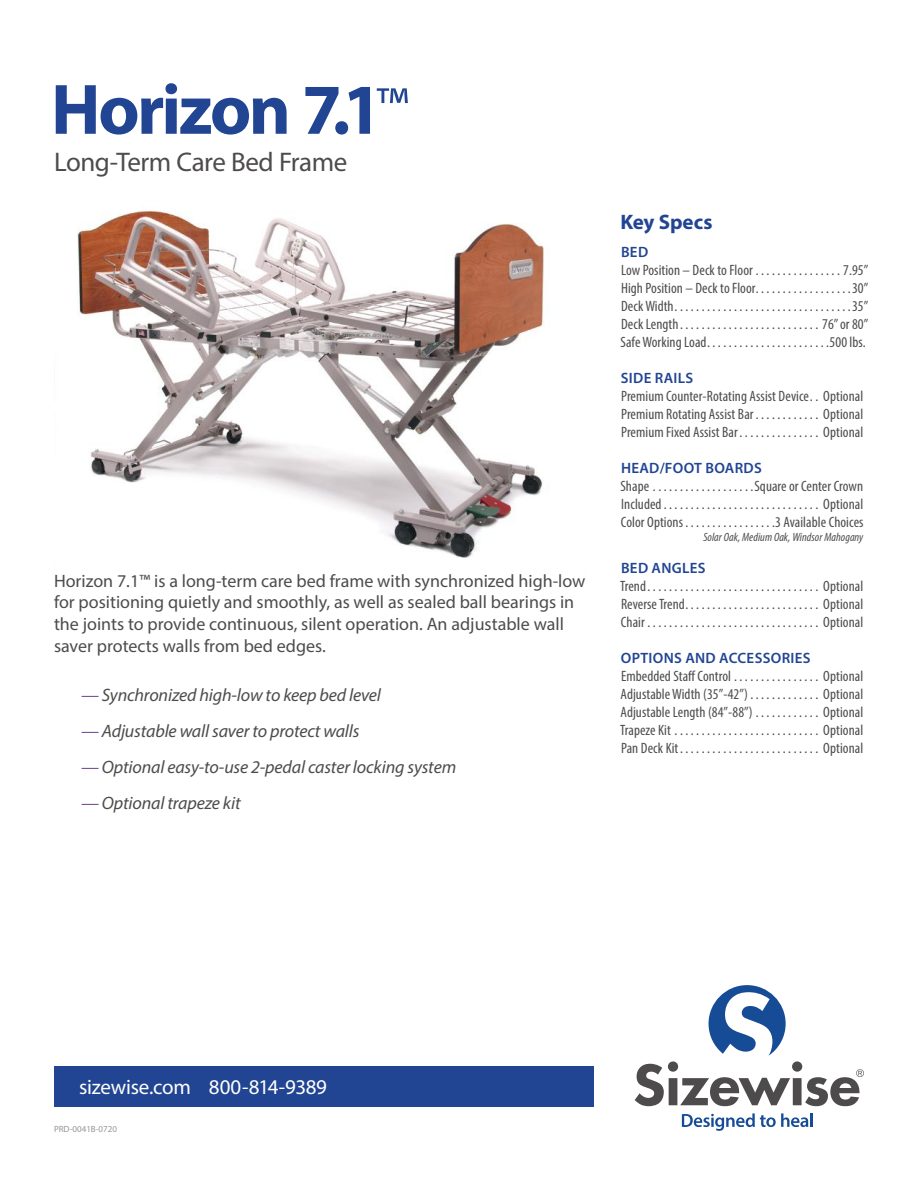
<style>
.page{position:relative;width:918px;height:1188px;background:#fff}
.page>*{position:absolute;margin:0;border:0;box-sizing:border-box;transform-origin:0 0}
.t1{font:700 72px "Myriad Pro";letter-spacing:-.035em;color:#214592}
.t2{font:27px "Myriad Pro";letter-spacing:-.02em;color:#4e4b4c}
.t3{font:21px "Myriad Pro";letter-spacing:-.015em;color:#fff}
.t4{font:700 21px "Myriad Pro";letter-spacing:-.005em;color:#214592}
.t5{font:18px/21.6px "Myriad Pro";color:#4e4b4c}
.t6{font:italic 18px "Myriad Pro";letter-spacing:-.01em;color:#4e4b4c}
.t7{font:condensed 15px/18px "Myriad Pro";letter-spacing:.005em;color:#4e4b4c;text-align:justify}
.t8{font:600 15px "Myriad Pro";letter-spacing:.02em;color:#214592}
.t9{font:italic condensed 12px "Myriad Pro";letter-spacing:.005em;color:#4e4b4c}
.t10{font:9px "Myriad Pro";color:#969698}
.s1{font-weight:400;font-size:54px}
.s2{color:#7a4f9b}
</style>
<div class="page">
<img style="left:77px;top:211px;width:467px;height:347px">
<svg style="left:682px;top:1113px;width:126px;height:18px"></svg>
<hr style="left:810px;top:1113px;width:3px;height:14px;background:#164b96">
<svg style="left:635px;top:985px;width:229px;height:121px"></svg>
<div style="left:54px;top:1066px;width:540px;height:41px;background:#214592"></div>
<h1 class="t1" style="left:51px;top:63px;width:359px">Horizon 7.1<span class="s1">™</span></h1>
<h2 class="t2" style="left:54px;top:146px;width:295px">Long-Term Care Bed Frame</h2>
<p class="t5" style="left:54px;top:570px;width:533px">Horizon 7.1™ is a long-term care bed frame with synchronized high-low for positioning quietly and smoothly, as well as sealed ball bearings in the joints to provide continuous, silent operation. An adjustable wall saver protects walls from bed edges.</p>
<p class="t6" style="left:81px;top:684px;width:301px"><span class="s2">—</span> Synchronized high-low to keep bed level</p>
<p class="t6" style="left:81px;top:720px;width:280px"><span class="s2">—</span> Adjustable wall saver to protect walls</p>
<p class="t6" style="left:81px;top:756px;width:377px"><span class="s2">—</span> Optional easy-to-use 2-pedal caster locking system</p>
<p class="t6" style="left:81px;top:792px;width:161px"><span class="s2">—</span> Optional trapeze kit</p>
<h3 class="t4" style="left:620px;top:208px;width:94px">Key Specs</h3>
<p class="t8" style="left:621px;top:242px;width:29px">BED</p>
<p class="t7" style="left:620px;top:260px;width:249px">Low Position – Deck to Floor . . . . . . . . . . . . . . . . 7.95” High Position – Deck to Floor . . . . . . . . . . . . . . . . . 30” Deck Width . . . . . . . . . . . . . . . . . . . . . . . . . . . . . . . . 35” Deck Length . . . . . . . . . . . . . . . . . . . . . . . . . . 76” or 80” Safe Working Load . . . . . . . . . . . . . . . . . . . . . . 500 lbs.</p>
<p class="t8" style="left:621px;top:368px;width:74px">SIDE RAILS</p>
<p class="t7" style="left:621px;top:386px;width:244px">Premium Counter-Rotating Assist Device . . Optional Premium Rotating Assist Bar . . . . . . . . . . . . Optional Premium Fixed Assist Bar . . . . . . . . . . . . . . . Optional</p>
<p class="t8" style="left:621px;top:458px;width:142px">HEAD/FOOT BOARDS</p>
<p class="t7" style="left:620px;top:476px;width:245px">Shape . . . . . . . . . . . . . . . . . . Square or Center Crown Included . . . . . . . . . . . . . . . . . . . . . . . . . . . . . Optional Color Options . . . . . . . . . . . . . . . . 3 Available Choices</p>
<p class="t9" style="left:703px;top:530px;width:161px">Solar Oak, Medium Oak, Windsor Mahogany</p>
<p class="t8" style="left:621px;top:559px;width:86px">BED ANGLES</p>
<p class="t7" style="left:620px;top:577px;width:244px">Trend . . . . . . . . . . . . . . . . . . . . . . . . . . . . . . . . Optional Reverse Trend . . . . . . . . . . . . . . . . . . . . . . . . . Optional Chair . . . . . . . . . . . . . . . . . . . . . . . . . . . . . . . . Optional</p>
<p class="t8" style="left:621px;top:649px;width:191px">OPTIONS AND ACCESSORIES</p>
<p class="t7" style="left:620px;top:667px;width:244px">Embedded Staff Control . . . . . . . . . . . . . . . . Optional Adjustable Width (35”-42”) . . . . . . . . . . . . . Optional Adjustable Length (84”-88”) . . . . . . . . . . . . Optional Trapeze Kit . . . . . . . . . . . . . . . . . . . . . . . . . . . Optional Pan Deck Kit . . . . . . . . . . . . . . . . . . . . . . . . . . Optional</p>
<h3 class="t3" style="left:79px;top:1074px;width:250px">sizewise.com 800-814-9389</h3>
<p class="t10" style="left:54px;top:1124px;width:65px">PRD-0041B-0720</p>
</div>
